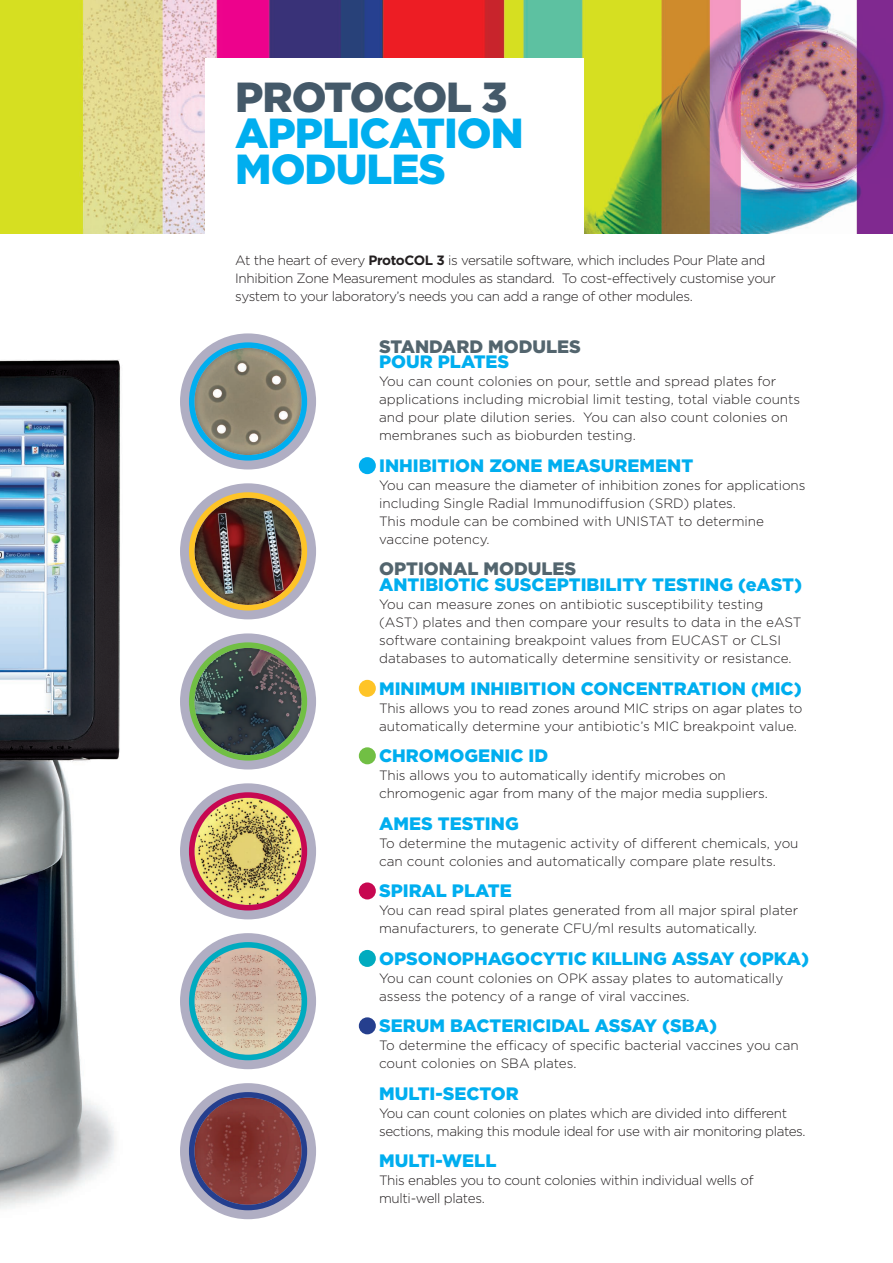
<style>
.page{position:relative;width:893px;height:1263px;background:#fff}
.page>*{position:absolute;margin:0;border:0;box-sizing:border-box;transform-origin:0 0}
.t1{font:900 42px/36px "Gotham";letter-spacing:-.025em;color:#00aeef}
.t2{font:900 42px "Gotham";letter-spacing:-.025em;color:#445969}
.t3{font:900 18px "Gotham";color:#00aeef}
.t4{font:900 18px "Gotham";color:#53656e}
.t5{font:300 13.5px/18px "Gotham";color:#231f20}
.t6{font:300 13.5px/18px "Gotham";letter-spacing:-.03em;color:#231f20}
.t7{font:300 13.5px/18px "Gotham";letter-spacing:-.025em;color:#231f20}
.s1{font-weight:700}
</style>
<div class="page">
<img style="left:0;top:360px;width:121px;height:849px">
<img style="left:0;top:0;width:893px;height:233px">
<div style="left:206px;top:58px;width:378px;height:193px;background:#fff"></div>
<div style="left:359px;top:457px;width:17px;height:17px;background:#00aeef;border-radius:50%"></div>
<div style="left:359px;top:680px;width:17px;height:17px;background:#fec427;border-radius:50%"></div>
<div style="left:359px;top:747px;width:17px;height:17px;background:#71bf44;border-radius:50%"></div>
<div style="left:359px;top:882px;width:17px;height:17px;background:#c70851;border-radius:50%"></div>
<div style="left:359px;top:950px;width:17px;height:17px;background:#00abbf;border-radius:50%"></div>
<div style="left:359px;top:1017px;width:17px;height:17px;background:#253f8e;border-radius:50%"></div>
<svg style="left:180px;top:1083px;width:136px;height:136px;background:#9598b9"></svg>
<img style="left:194px;top:1097px;width:108px;height:108px;border-radius:54px">
<div style="left:189px;top:1092px;width:118px;height:118px;border:6px solid #253f8e;border-radius:50%"></div>
<svg style="left:180px;top:933px;width:136px;height:136px;background:#8daec2"></svg>
<img style="left:194px;top:947px;width:108px;height:108px;border-radius:54px">
<div style="left:189px;top:942px;width:118px;height:118px;border:6px solid #00abbf;border-radius:50%"></div>
<svg style="left:180px;top:783px;width:136px;height:136px;background:#b68bab"></svg>
<img style="left:194px;top:798px;width:108px;height:107px;border-radius:54px">
<div style="left:189px;top:792px;width:118px;height:118px;border:6px solid #c70851;border-radius:50%"></div>
<svg style="left:180px;top:633px;width:136px;height:136px;background:#a3b2a8"></svg>
<img style="left:194px;top:648px;width:108px;height:107px;border-radius:54px">
<div style="left:189px;top:642px;width:118px;height:118px;border:6px solid #71bf44;border-radius:50%"></div>
<svg style="left:180px;top:483px;width:136px;height:136px;background:#c1b3a2"></svg>
<img style="left:194px;top:498px;width:108px;height:107px;border-radius:54px">
<div style="left:189px;top:492px;width:118px;height:118px;border:6px solid #fec427;border-radius:50%"></div>
<svg style="left:180px;top:333px;width:136px;height:136px;background:#8bafcd"></svg>
<img style="left:194px;top:348px;width:108px;height:107px;border-radius:54px">
<div style="left:189px;top:342px;width:118px;height:119px;border:6px solid #00aeef;border-radius:50%"></div>
<h1 class="t2" style="left:235px;top:68px;width:274px">PROTOCOL 3</h1>
<h1 class="t1" style="left:235px;top:114px;width:290px">APPLICATION<br>MODULES</h1>
<p class="t6" style="left:235px;top:251px;width:542px">At the heart of every <span class="s1">ProtoCOL 3</span> is versatile software, which includes Pour Plate and<br>Inhibition Zone Measurement modules as standard. To cost-effectively customise your system to your laboratory’s needs you can add a range of other modules.</p>
<h2 class="t4" style="left:379px;top:334px;width:203px">STANDARD MODULES</h2>
<h2 class="t3" style="left:379px;top:349px;width:132px">POUR PLATES</h2>
<p class="t5" style="left:379px;top:372px;width:423px">You can count colonies on pour, settle and spread plates for applications including microbial limit testing, total viable counts and pour plate dilution series. You can also count colonies on membranes such as bioburden testing.</p>
<h2 class="t3" style="left:379px;top:453px;width:316px">INHIBITION ZONE MEASUREMENT</h2>
<p class="t5" style="left:379px;top:476px;width:428px">You can measure the diameter of inhibition zones for applications including Single Radial Immunodiffusion (SRD) plates.<br>This module can be combined with UNISTAT to determine vaccine potency.</p>
<h2 class="t4" style="left:379px;top:556px;width:199px">OPTIONAL MODULES</h2>
<h2 class="t3" style="left:379px;top:572px;width:424px">ANTIBIOTIC SUSCEPTIBILITY TESTING (eAST)</h2>
<p class="t5" style="left:379px;top:595px;width:424px">You can measure zones on antibiotic susceptibility testing (AST) plates and then compare your results to data in the eAST software containing breakpoint values from EUCAST or CLSI databases to automatically determine sensitivity or resistance.</p>
<h2 class="t3" style="left:379px;top:676px;width:424px">MINIMUM INHIBITION CONCENTRATION (MIC)</h2>
<p class="t5" style="left:379px;top:699px;width:425px">This allows you to read zones around MIC strips on agar plates to automatically determine your antibiotic’s MIC breakpoint value.</p>
<h2 class="t3" style="left:379px;top:743px;width:171px">CHROMOGENIC ID</h2>
<p class="t5" style="left:379px;top:766px;width:390px">This allows you to automatically identify microbes on chromogenic agar from many of the major media suppliers.</p>
<h2 class="t3" style="left:379px;top:811px;width:141px">AMES TESTING</h2>
<p class="t5" style="left:379px;top:834px;width:421px">To determine the mutagenic activity of different chemicals, you can count colonies and automatically compare plate results.</p>
<h2 class="t3" style="left:379px;top:878px;width:134px">SPIRAL PLATE</h2>
<p class="t5" style="left:379px;top:901px;width:421px">You can read spiral plates generated from all major spiral plater manufacturers, to generate CFU/ml results automatically.</p>
<h2 class="t3" style="left:379px;top:946px;width:431px">OPSONOPHAGOCYTIC KILLING ASSAY (OPKA)</h2>
<p class="t5" style="left:379px;top:969px;width:406px">You can count colonies on OPK assay plates to automatically assess the potency of a range of viral vaccines.</p>
<h2 class="t3" style="left:379px;top:1013px;width:339px">SERUM BACTERICIDAL ASSAY (SBA)</h2>
<p class="t5" style="left:379px;top:1036px;width:421px">To determine the efficacy of specific bacterial vaccines you can count colonies on SBA plates.</p>
<h2 class="t3" style="left:379px;top:1081px;width:141px">MULTI-SECTOR</h2>
<p class="t6" style="left:379px;top:1104px;width:428px">You can count colonies on plates which are divided into different sections, making this module ideal for use with air monitoring plates.</p>
<h2 class="t3" style="left:379px;top:1148px;width:119px">MULTI-WELL</h2>
<p class="t7" style="left:379px;top:1171px;width:376px">This enables you to count colonies within individual wells of multi-well plates.</p>
</div>
